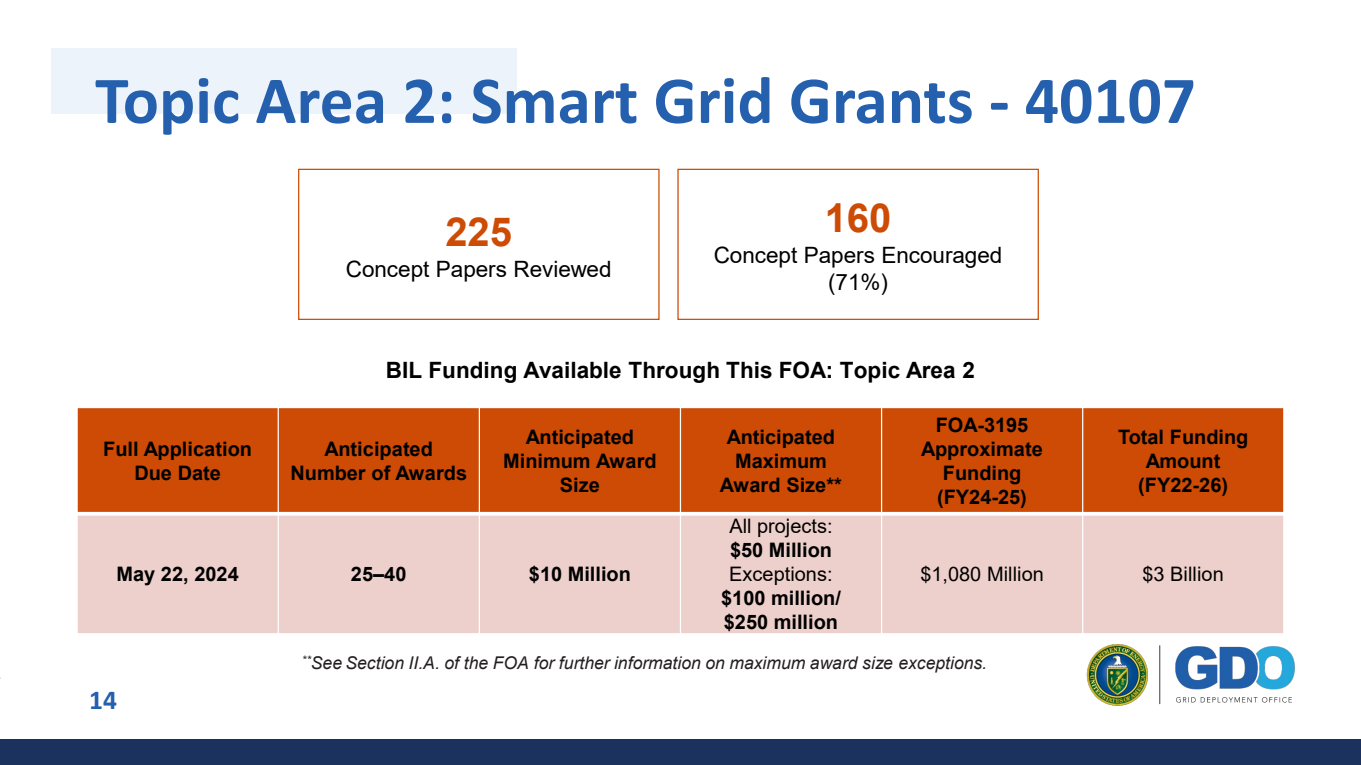
<style>
.page{position:relative;width:1361px;height:765px;background:#fff}
.page>*{position:absolute;margin:0;border:0;box-sizing:border-box;transform-origin:0 0}
.t1{font:700 67.5px "Calibri";color:#2460ad}
.t2{font:700 40px "Arial";color:#cd4b04}
.t3{font:700 27.5px "Calibri";color:#2460ad}
.t4{font:22.5px "Arial";letter-spacing:-.005em;color:#000}
.t5{font:700 22.5px "Arial";color:#000}
.t6{font:700 20px/23.8px "Arial";color:#000;text-align:center}
.t7{font:20px "Arial";color:#000}
.t8{font:italic 17.5px "Arial";color:#231f20}
</style>
<div class="page">
<div style="left:51px;top:48px;width:466px;height:66px;background:#ecf3fa"></div>
<img style="left:1086px;top:644px;width:209px;height:62px">
<div style="left:0;top:739px;width:1360px;height:26px;background:#1a325d"></div>
<div style="left:77px;top:408px;width:201px;height:106px;background:#cd4b04"></div>
<div style="left:278px;top:408px;width:201px;height:106px;background:#cd4b04"></div>
<div style="left:479px;top:408px;width:201px;height:106px;background:#cd4b04"></div>
<div style="left:680px;top:408px;width:201px;height:106px;background:#cd4b04"></div>
<div style="left:881px;top:408px;width:201px;height:106px;background:#cd4b04"></div>
<div style="left:1082px;top:408px;width:201px;height:106px;background:#cd4b04"></div>
<div style="left:77px;top:514px;width:201px;height:120px;background:#edd0cb"></div>
<div style="left:278px;top:514px;width:201px;height:120px;background:#edd0cb"></div>
<div style="left:479px;top:514px;width:201px;height:120px;background:#edd0cb"></div>
<div style="left:680px;top:514px;width:201px;height:120px;background:#edd0cb"></div>
<div style="left:881px;top:514px;width:201px;height:120px;background:#edd0cb"></div>
<div style="left:1082px;top:514px;width:201px;height:120px;background:#edd0cb"></div>
<hr style="left:277px;top:407px;width:2px;height:227px;background:#fff">
<hr style="left:478px;top:407px;width:2px;height:227px;background:#fff">
<hr style="left:679px;top:407px;width:2px;height:227px;background:#fff">
<hr style="left:880px;top:407px;width:2px;height:227px;background:#fff">
<hr style="left:1081px;top:407px;width:2px;height:227px;background:#fff">
<svg style="left:78px;top:512px;width:1204px;height:4px;background:#fdfafa"></svg>
<hr style="left:76px;top:407px;width:2px;height:227px;background:#fff">
<hr style="left:1282px;top:407px;width:2px;height:227px;background:#fff">
<hr style="left:76px;top:633px;width:1208px;height:1px;background:#fff">
<div style="left:298px;top:169px;width:361px;height:151px;border:1px solid #cd4b04"></div>
<div style="left:677px;top:169px;width:361px;height:151px;border:1px solid #cd4b04"></div>
<h2 class="t1" style="left:95px;top:53px;width:1102px">Topic Area 2: Smart Grid Grants - 40107</h2>
<p class="t2" style="left:445px;top:203px;width:68px">225</p>
<p class="t4" style="left:346px;top:253px;width:267px">Concept Papers Reviewed</p>
<p class="t2" style="left:824px;top:190px;width:68px">160</p>
<p class="t4" style="left:713px;top:240px;width:290px">Concept Papers Encouraged</p>
<p class="t4" style="left:828px;top:267px;width:61px">(71%)</p>
<p class="t5" style="left:386px;top:354px;width:590px">BIL Funding Available Through This FOA: Topic Area 2</p>
<p class="t6" style="left:103px;top:437px;width:150px">Full Application<br>Due Date</p>
<p class="t6" style="left:290px;top:438px;width:178px;line-height:23.4px">Anticipated<br>Number of Awards</p>
<p class="t6" style="left:503px;top:425px;width:155px">Anticipated<br>Minimum Award<br>Size</p>
<p class="t6" style="left:719px;top:425px;width:123px">Anticipated<br>Maximum<br>Award Size**</p>
<p class="t6" style="left:921px;top:414px;width:123px">FOA-3195<br>Approximate<br>Funding (FY24-25)</p>
<p class="t6" style="left:1117px;top:426px;width:132px">Total Funding<br>Amount (FY22-26)</p>
<p class="t6" style="left:116px;top:563px;width:124px">May 22, 2024</p>
<p class="t6" style="left:351px;top:562px;width:57px">25–40</p>
<p class="t6" style="left:529px;top:562px;width:103px">$10 Million</p>
<p class="t7" style="left:729px;top:512px;width:105px">All projects:</p>
<p class="t6" style="left:730px;top:539px;width:103px">$50 Million</p>
<p class="t7" style="left:729px;top:560px;width:105px">Exceptions:</p>
<p class="t6" style="left:721px;top:587px;width:121px">$100 million/</p>
<p class="t6" style="left:723px;top:610px;width:116px">$250 million</p>
<p class="t7" style="left:920px;top:560px;width:125px">$1,080 Million</p>
<p class="t7" style="left:1142px;top:560px;width:83px">$3 Billion</p>
<h3 class="t3" style="left:89px;top:680px;width:29px">14</h3>
<p class="t8" style="left:302px;top:652px;width:686px"><sup>**</sup>See Section II.A. of the FOA for further information on maximum award size exceptions.</p>
</div>
